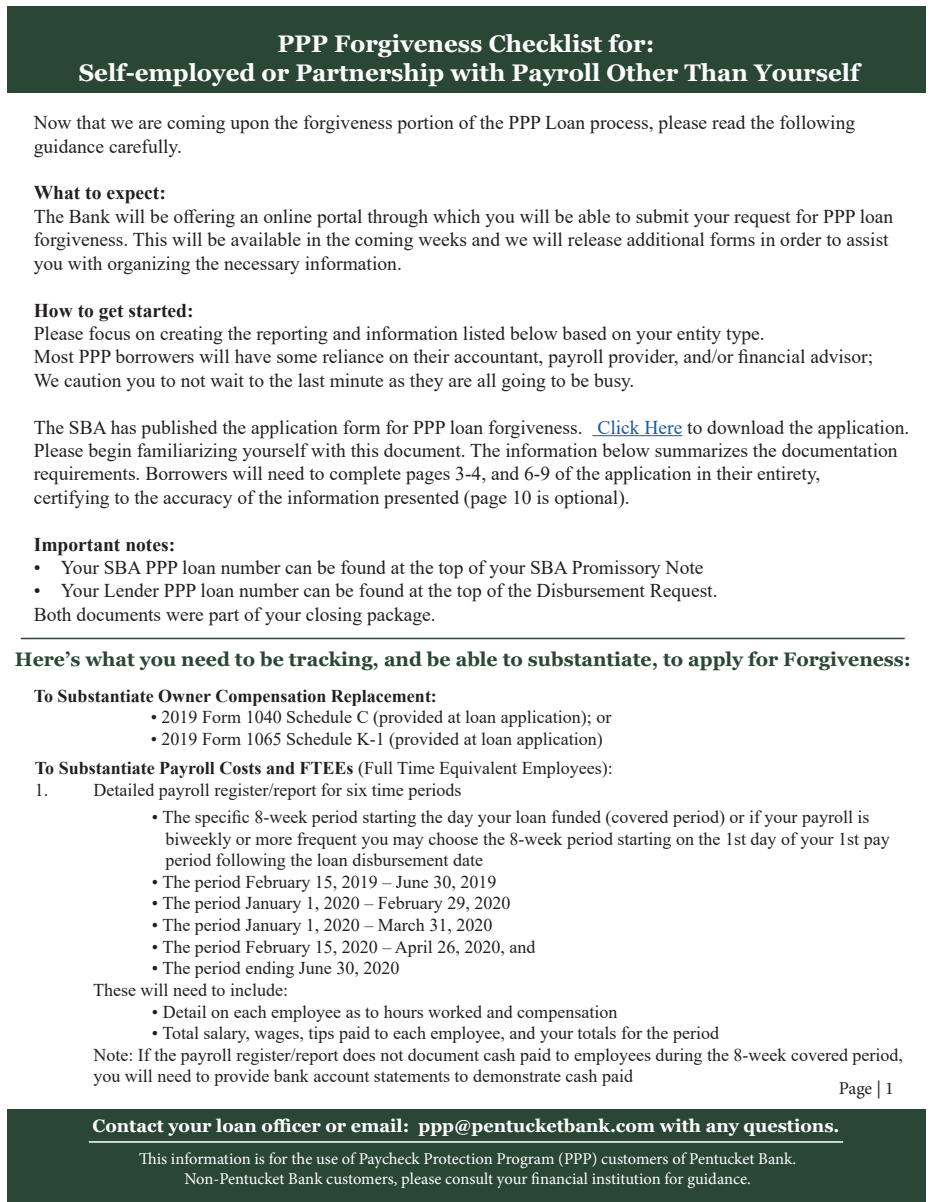
<style>
.page{position:relative;width:932px;height:1202px;background:#fff}
.page>*{position:absolute;margin:0;border:0;box-sizing:border-box;transform-origin:0 0}
.t1{font:700 24px "Georgia";color:#fff}
.t2{font:19.5px/23.4px "Times New Roman";color:#231f20}
.t3{font:700 19.5px "Georgia";color:#2a4635}
.t4{font:700 19.5px "Times New Roman";color:#231f20}
.t5{font:18px/21.6px "Times New Roman";color:#231f20}
.t6{font:700 18px "Times New Roman";color:#231f20}
.t7{font:700 18px "Georgia";color:#fff}
.t8{font:18px "Minion Pro";color:#231f20}
.t9{font:16.5px/19.8px "Minion Pro";letter-spacing:-.005em;color:#fff;text-align:center}
.s1{color:#175d9e}
.s2{font-weight:400}
</style>
<div class="page">
<div style="left:7px;top:7px;width:918px;height:86px;background:#2a4635"></div>
<hr style="left:592px;top:435px;width:90px;height:1px;background:#175d9e">
<hr style="left:21px;top:637px;width:883px;height:2px;background:#2a4635">
<div style="left:7px;top:1108px;width:918px;height:93px;background:#2a4635"></div>
<hr style="left:89px;top:1141px;width:754px;height:1px;background:#fff">
<p class="t1" style="left:277px;top:28px;width:378px">PPP Forgiveness Checklist for:</p>
<p class="t1" style="left:79px;top:57px;width:782px">Self-employed or Partnership with Payroll Other Than Yourself</p>
<p class="t2" style="left:34px;top:110px;width:823px">Now that we are coming upon the forgiveness portion of the PPP Loan process, please read the following guidance carefully.</p>
<p class="t4" style="left:34px;top:179px;width:134px">What to expect:</p>
<p class="t2" style="left:34px;top:204px;width:861px">The Bank will be offering an online portal through which you will be able to submit your request for PPP loan forgiveness. This will be available in the coming weeks and we will release additional forms in order to assist you with organizing the necessary information.</p>
<p class="t4" style="left:34px;top:296px;width:161px">How to get started:</p>
<p class="t2" style="left:34px;top:321px;width:732px">Please focus on creating the reporting and information listed below based on your entity type.</p>
<p class="t2" style="left:34px;top:344px;width:840px">Most PPP borrowers will have some reliance on their accountant, payroll provider, and/or financial advisor;</p>
<p class="t2" style="left:34px;top:368px;width:602px">We caution you to not wait to the last minute as they are all going to be busy.</p>
<p class="t2" style="left:34px;top:415px;width:877px">The SBA has published the application form for PPP loan forgiveness. <span class="s1">Click Here</span> to download the application.</p>
<p class="t2" style="left:34px;top:438px;width:865px">Please begin familiarizing yourself with this document. The information below summarizes the documentation requirements. Borrowers will need to complete pages 3-4, and 6-9 of the application in their entirety, certifying to the accuracy of the information presented (page 10 is optional).</p>
<p class="t4" style="left:34px;top:530px;width:143px">Important notes:</p>
<p class="t2" style="left:34px;top:555px;width:671px">• Your SBA PPP loan number can be found at the top of your SBA Promissory Note</p>
<p class="t2" style="left:34px;top:578px;width:685px">• Your Lender PPP loan number can be found at the top of the Disbursement Request.</p>
<p class="t2" style="left:34px;top:602px;width:403px">Both documents were part of your closing package.</p>
<p class="t3" style="left:15px;top:646px;width:897px">Here’s what you need to be tracking, and be able to substantiate, to apply for Forgiveness:</p>
<p class="t6" style="left:34px;top:682px;width:405px">To Substantiate Owner Compensation Replacement:</p>
<p class="t5" style="left:151px;top:706px;width:462px">• 2019 Form 1040 Schedule C (provided at loan application); or</p>
<p class="t5" style="left:151px;top:727px;width:453px">• 2019 Form 1065 Schedule K-1 (provided at loan application)</p>
<p class="t6" style="left:35px;top:755px;width:579px">To Substantiate Payroll Costs and FTEEs <span class="s2">(Full Time Equivalent Employees):</span></p>
<p class="t5" style="left:35px;top:778px;width:15px">1.</p>
<p class="t5" style="left:93px;top:778px;width:369px">Detailed payroll register/report for six time periods</p>
<p class="t5" style="left:165px;top:805px;width:725px;text-indent:-14px">• The specific 8-week period starting the day your loan funded (covered period) or if your payroll is biweekly or more frequent you may choose the 8-week period starting on the 1st day of your 1st pay period following the loan disbursement date</p>
<p class="t5" style="left:152px;top:870px;width:346px">• The period February 15, 2019 – June 30, 2019</p>
<p class="t5" style="left:152px;top:892px;width:360px">• The period January 1, 2020 – February 29, 2020</p>
<p class="t5" style="left:152px;top:913px;width:342px">• The period January 1, 2020 – March 31, 2020</p>
<p class="t5" style="left:152px;top:935px;width:385px">• The period February 15, 2020 – April 26, 2020, and</p>
<p class="t5" style="left:152px;top:956px;width:249px">• The period ending June 30, 2020</p>
<p class="t5" style="left:93px;top:978px;width:196px">These will need to include:</p>
<p class="t5" style="left:152px;top:1000px;width:467px">• Detail on each employee as to hours worked and compensation</p>
<p class="t5" style="left:152px;top:1021px;width:568px">• Total salary, wages, tips paid to each employee, and your totals for the period</p>
<p class="t5" style="left:93px;top:1043px;width:811px">Note: If the payroll register/report does not document cash paid to employees during the 8-week covered period, you will need to provide bank account statements to demonstrate cash paid</p>
<p class="t8" style="left:838px;top:1076px;width:57px">Page | 1</p>
<p class="t7" style="left:93px;top:1114px;width:748px">Contact your loan officer or email: ppp@pentucketbank.com with any questions.</p>
<p class="t9" style="left:139px;top:1148px;width:658px">This information is for the use of Paycheck Protection Program (PPP) customers of Pentucket Bank.<br>Non-Pentucket Bank customers, please consult your financial institution for guidance.</p>
</div>
